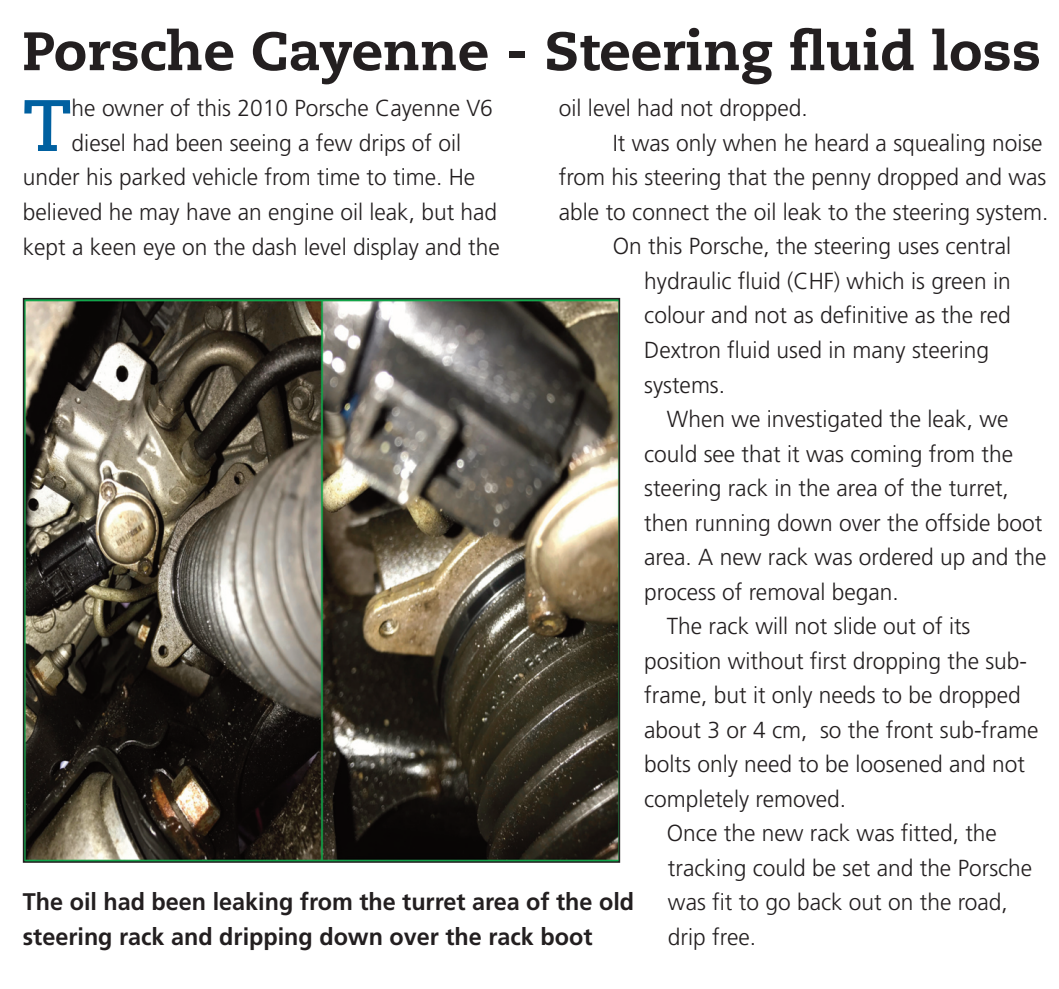
<style>
.page{position:relative;width:1059px;height:989px;background:#fff}
.page>*{position:absolute;margin:0;border:0;box-sizing:border-box;transform-origin:0 0}
.t1{font:700 72.6px "Caecilia";color:#0060a0}
.t2{font:800 54px "Caecilia";color:#231f20}
.t3{font:700 24px/34.5px "Frutiger";color:#231f20}
.t4{font:300 23.1px/34.5px "Frutiger";color:#231f20}
</style>
<div class="page">
<img style="left:26px;top:301px;width:591px;height:558px">
<div style="left:23px;top:298px;width:597px;height:564px;border:2px solid #231f20"></div>
<p class="t2" style="left:22px;top:29px;width:1020px">Porsche Cayenne - Steering fluid loss</p>
<p class="t1" style="left:23px;top:83px;width:50px">T</p>
<p class="t4" style="left:72px;top:93px;width:423px">he owner of this 2010 Porsche Cayenne V6</p>
<p class="t4" style="left:559px;top:93px;width:250px">oil level had not dropped.</p>
<p class="t4" style="left:559px;top:127px;width:491px;text-indent:54px">It was only when he heard a squealing noise from his steering that the penny dropped and was able to connect the oil leak to the steering system.</p>
<p class="t4" style="left:644px;top:231px;width:369px;text-indent:-31px">On this Porsche, the steering uses central hydraulic fluid (CHF) which is green in colour and not as definitive as the red<br>Dextron fluid used in many steering systems.</p>
<p class="t4" style="left:644px;top:403px;width:404px;text-indent:23px">When we investigated the leak, we could see that it was coming from the steering rack in the area of the turret, then running down over the offside boot area. A new rack was ordered up and the process of removal began.</p>
<p class="t4" style="left:644px;top:610px;width:396px;text-indent:23px">The rack will not slide out of its position without first dropping the sub&shy;frame, but it only needs to be dropped about 3 or 4 cm, so the front sub-frame bolts only need to be loosened and not completely removed.</p>
<p class="t4" style="left:667px;top:817px;width:367px">Once the new rack was fitted, the tracking could be set and the Porsche was fit to go back out on the road, drip free.</p>
<p class="t4" style="left:72px;top:127px;width:391px">diesel had been seeing a few drips of oil</p>
<p class="t4" style="left:23px;top:162px;width:454px">under his parked vehicle from time to time. He</p>
<p class="t4" style="left:23px;top:196px;width:476px">believed he may have an engine oil leak, but had</p>
<p class="t4" style="left:23px;top:231px;width:478px">kept a keen eye on the dash level display and the</p>
<p class="t3" style="left:23px;top:886px;width:613px">The oil had been leaking from the turret area of the old steering rack and dripping down over the rack boot</p>
</div>
